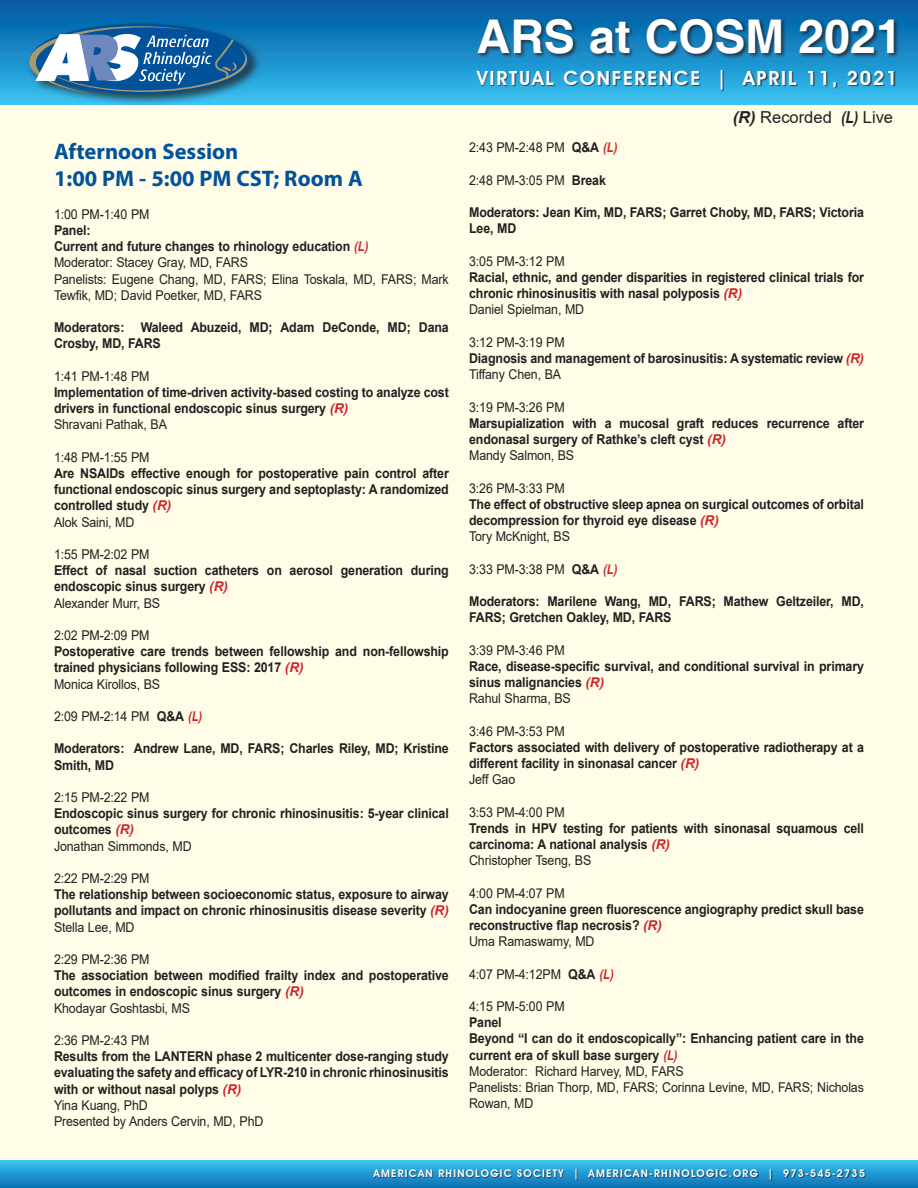
<style>
.page{position:relative;width:918px;height:1188px;background:#fff}
.page>*{position:absolute;margin:0;border:0;box-sizing:border-box;transform-origin:0 0}
.t1{font:700 46.5px "Helvetica";color:#fff}
.t2{font:700 22.5px "Myriad Pro";color:#01529b}
.t3{font:600 19.5px "Avant Garde IT Cby BT";letter-spacing:.09em;color:#fff}
.t4{font:16.5px "Arial";color:#231f20}
.t5{font:700 13.5px/16.2px "Arial";letter-spacing:-.01em;color:#231f20;scale:.92 1}
.t6{font:13.5px/16.2px "Arial";letter-spacing:-.01em;color:#231f20;scale:.92 1}
.t7{font:600 10.5px "Avant Garde IT Cby BT";letter-spacing:.12em;color:#fff}
.s1{font-family:"Arial Narrow";font-style:italic;color:#d1232a}
.s2{font-style:italic;color:#d1232a}
.s3{font-weight:700}
.s4{font-family:"Arial Narrow";font-weight:700;font-style:italic;color:#d1232a}
.s5{font-weight:700;font-style:italic}
.s6{font-family:"Arial Narrow";font-weight:700;font-style:italic}
</style>
<div class="page">
<div style="left:0;top:60px;width:918px;height:1128px;background:#fffde8"></div>
<div style="left:0;top:1160px;width:918px;height:28px;background:linear-gradient(to bottom,#3bc6f4,#0b72b5)"></div>
<svg style="left:0;top:0;width:918px;height:105px;background:#1a88c5"></svg>
<div style="left:373px;top:1170px;width:493px;height:12px;background:#231f20;opacity:.75"></div>
<div style="left:26px;top:21px;width:236px;height:86px;background:#231f20;opacity:.75"></div>
<svg style="left:29px;top:23px;width:221px;height:71px;background:#4b85b2"></svg>
<div style="left:477px;top:17px;width:423px;height:42px;background:#231f20;opacity:.75"></div>
<div style="left:476px;top:70px;width:419px;height:21px;background:#231f20;opacity:.75"></div>
<h1 class="t1" style="left:477px;top:8px;width:427px">ARS at COSM 2021</h1>
<h3 class="t3" style="left:477px;top:66px;width:422px">VIRTUAL CONFERENCE | APRIL 11, 2021</h3>
<p class="t2" style="left:54px;top:137px;width:186px">Afternoon Session</p>
<p class="t2" style="left:54px;top:164px;width:310px">1:00 PM - 5:00 PM CST; Room A</p>
<p class="t6" style="left:54px;top:206px;width:105px">1:00 PM-1:40 PM</p>
<p class="t5" style="left:54px;top:222px;width:41px">Panel:</p>
<p class="t5" style="left:54px;top:238px;width:343px">Current and future changes to rhinology education <span class="s1">(L)</span></p>
<p class="t6" style="left:54px;top:254px;width:212px">Moderator: Stacey Gray, MD, FARS</p>
<p class="t6" style="left:54px;top:271px;width:431px">Panelists: Eugene Chang, MD, FARS; Elina Toskala, MD, FARS; Mark<br>Tewfik, MD; David Poetker, MD, FARS</p>
<p class="t5" style="left:54px;top:319px;width:431px">Moderators: Waleed Abuzeid, MD; Adam DeConde, MD; Dana<br>Crosby, MD, FARS</p>
<p class="t6" style="left:54px;top:368px;width:105px">1:41 PM-1:48 PM</p>
<p class="t5" style="left:54px;top:384px;width:431px">Implementation of time-driven activity-based costing to analyze cost drivers in functional endoscopic sinus surgery <span class="s2">(R)</span></p>
<p class="t6" style="left:54px;top:416px;width:124px">Shravani Pathak, BA</p>
<p class="t6" style="left:54px;top:449px;width:105px">1:48 PM-1:55 PM</p>
<p class="t5" style="left:54px;top:465px;width:431px;text-align:justify">Are NSAIDs effective enough for postoperative pain control after functional endoscopic sinus surgery and septoplasty: A randomized controlled study <span class="s2">(R)</span></p>
<p class="t6" style="left:54px;top:514px;width:89px">Alok Saini, MD</p>
<p class="t6" style="left:54px;top:546px;width:105px">1:55 PM-2:02 PM</p>
<p class="t5" style="left:54px;top:562px;width:431px">Effect of nasal suction catheters on aerosol generation during endoscopic sinus surgery <span class="s2">(R)</span></p>
<p class="t6" style="left:54px;top:595px;width:117px">Alexander Murr, BS</p>
<p class="t6" style="left:54px;top:627px;width:105px">2:02 PM-2:09 PM</p>
<p class="t5" style="left:54px;top:643px;width:431px">Postoperative care trends between fellowship and non-fellowship trained physicians following ESS: 2017 <span class="s2">(R)</span></p>
<p class="t6" style="left:54px;top:676px;width:117px">Monica Kirollos, BS</p>
<p class="t6" style="left:54px;top:708px;width:163px">2:09 PM-2:14 PM <span class="s3">Q&amp;A</span> <span class="s4">(L)</span></p>
<p class="t5" style="left:54px;top:741px;width:431px">Moderators: Andrew Lane, MD, FARS; Charles Riley, MD; Kristine<br>Smith, MD</p>
<p class="t6" style="left:54px;top:789px;width:105px">2:15 PM-2:22 PM</p>
<p class="t5" style="left:54px;top:805px;width:431px">Endoscopic sinus surgery for chronic rhinosinusitis: 5-year clinical outcomes <span class="s2">(R)</span></p>
<p class="t6" style="left:54px;top:838px;width:151px">Jonathan Simmonds, MD</p>
<p class="t6" style="left:54px;top:870px;width:105px">2:22 PM-2:29 PM</p>
<p class="t5" style="left:54px;top:886px;width:431px">The relationship between socioeconomic status, exposure to airway pollutants and impact on chronic rhinosinusitis disease severity <span class="s2">(R)</span></p>
<p class="t6" style="left:54px;top:919px;width:89px">Stella Lee, MD</p>
<p class="t6" style="left:54px;top:951px;width:105px">2:29 PM-2:36 PM</p>
<p class="t5" style="left:54px;top:967px;width:431px">The association between modified frailty index and postoperative outcomes in endoscopic sinus surgery <span class="s2">(R)</span></p>
<p class="t6" style="left:54px;top:1000px;width:149px">Khodayar Goshtasbi, MS</p>
<p class="t6" style="left:54px;top:1032px;width:105px">2:36 PM-2:43 PM</p>
<p class="t5" style="left:54px;top:1048px;width:431px;text-align:justify">Results from the LANTERN phase 2 multicenter dose-ranging study evaluating the safety and efficacy of LYR-210 in chronic rhinosinusitis with or without nasal polyps <span class="s2">(R)</span></p>
<p class="t6" style="left:54px;top:1097px;width:103px">Yina Kuang, PhD</p>
<p class="t6" style="left:54px;top:1113px;width:229px">Presented by Anders Cervin, MD, PhD</p>
<p class="t4" style="left:733px;top:106px;width:162px"><span class="s5">(R)</span> Recorded <span class="s6">(L)</span> Live</p>
<p class="t6" style="left:469px;top:139px;width:163px">2:43 PM-2:48 PM <span class="s3">Q&amp;A</span> <span class="s4">(L)</span></p>
<p class="t6" style="left:469px;top:172px;width:150px">2:48 PM-3:05 PM <span class="s3">Break</span></p>
<p class="t5" style="left:469px;top:204px;width:431px">Moderators: Jean Kim, MD, FARS; Garret Choby, MD, FARS; Victoria<br>Lee, MD</p>
<p class="t6" style="left:469px;top:253px;width:105px">3:05 PM-3:12 PM</p>
<p class="t5" style="left:469px;top:269px;width:431px">Racial, ethnic, and gender disparities in registered clinical trials for chronic rhinosinusitis with nasal polyposis <span class="s2">(R)</span></p>
<p class="t6" style="left:469px;top:301px;width:127px">Daniel Spielman, MD</p>
<p class="t6" style="left:469px;top:334px;width:105px">3:12 PM-3:19 PM</p>
<p class="t5" style="left:469px;top:350px;width:431px">Diagnosis and management of barosinusitis: A systematic review <span class="s2">(R)</span></p>
<p class="t6" style="left:469px;top:366px;width:102px">Tiffany Chen, BA</p>
<p class="t6" style="left:469px;top:399px;width:105px">3:19 PM-3:26 PM</p>
<p class="t5" style="left:469px;top:415px;width:431px">Marsupialization with a mucosal graft reduces recurrence after endonasal surgery of Rathke’s cleft cyst <span class="s2">(R)</span></p>
<p class="t6" style="left:469px;top:447px;width:116px">Mandy Salmon, BS</p>
<p class="t6" style="left:469px;top:480px;width:105px">3:26 PM-3:33 PM</p>
<p class="t5" style="left:469px;top:496px;width:431px">The effect of obstructive sleep apnea on surgical outcomes of orbital decompression for thyroid eye disease <span class="s2">(R)</span></p>
<p class="t6" style="left:469px;top:528px;width:111px">Tory McKnight, BS</p>
<p class="t6" style="left:469px;top:561px;width:163px">3:33 PM-3:38 PM <span class="s3">Q&amp;A</span> <span class="s4">(L)</span></p>
<p class="t5" style="left:469px;top:593px;width:431px">Moderators: Marilene Wang, MD, FARS; Mathew Geltzeiler, MD,<br>FARS; Gretchen Oakley, MD, FARS</p>
<p class="t6" style="left:469px;top:642px;width:105px">3:39 PM-3:46 PM</p>
<p class="t5" style="left:469px;top:658px;width:431px">Race, disease-specific survival, and conditional survival in primary sinus malignancies <span class="s2">(R)</span></p>
<p class="t6" style="left:469px;top:690px;width:112px">Rahul Sharma, BS</p>
<p class="t6" style="left:469px;top:723px;width:105px">3:46 PM-3:53 PM</p>
<p class="t5" style="left:469px;top:739px;width:431px">Factors associated with delivery of postoperative radiotherapy at a different facility in sinonasal cancer <span class="s2">(R)</span></p>
<p class="t6" style="left:469px;top:771px;width:52px">Jeff Gao</p>
<p class="t6" style="left:469px;top:804px;width:105px">3:53 PM-4:00 PM</p>
<p class="t5" style="left:469px;top:820px;width:431px">Trends in HPV testing for patients with sinonasal squamous cell carcinoma: A national analysis <span class="s2">(R)</span></p>
<p class="t6" style="left:469px;top:852px;width:134px">Christopher Tseng, BS</p>
<p class="t6" style="left:469px;top:885px;width:105px">4:00 PM-4:07 PM</p>
<p class="t5" style="left:469px;top:901px;width:431px">Can indocyanine green fluorescence angiography predict skull base reconstructive flap necrosis? <span class="s2">(R)</span></p>
<p class="t6" style="left:469px;top:933px;width:138px">Uma Ramaswamy, MD</p>
<p class="t6" style="left:469px;top:966px;width:159px">4:07 PM-4:12PM <span class="s3">Q&amp;A</span> <span class="s4">(L)</span></p>
<p class="t6" style="left:469px;top:998px;width:105px">4:15 PM-5:00 PM</p>
<p class="t5" style="left:469px;top:1014px;width:37px">Panel</p>
<p class="t5" style="left:469px;top:1031px;width:431px">Beyond “I can do it endoscopically”: Enhancing patient care in the current era of skull base surgery <span class="s1">(L)</span></p>
<p class="t6" style="left:469px;top:1063px;width:235px">Moderator: Richard Harvey, MD, FARS</p>
<p class="t6" style="left:469px;top:1079px;width:431px">Panelists: Brian Thorp, MD, FARS; Corinna Levine, MD, FARS; Nicholas<br>Rowan, MD</p>
<p class="t7" style="left:373px;top:1167px;width:493px">AMERICAN RHINOLOGIC SOCIETY | AMERICAN-RHINOLOGIC.ORG | 973-545-2735</p>
</div>
